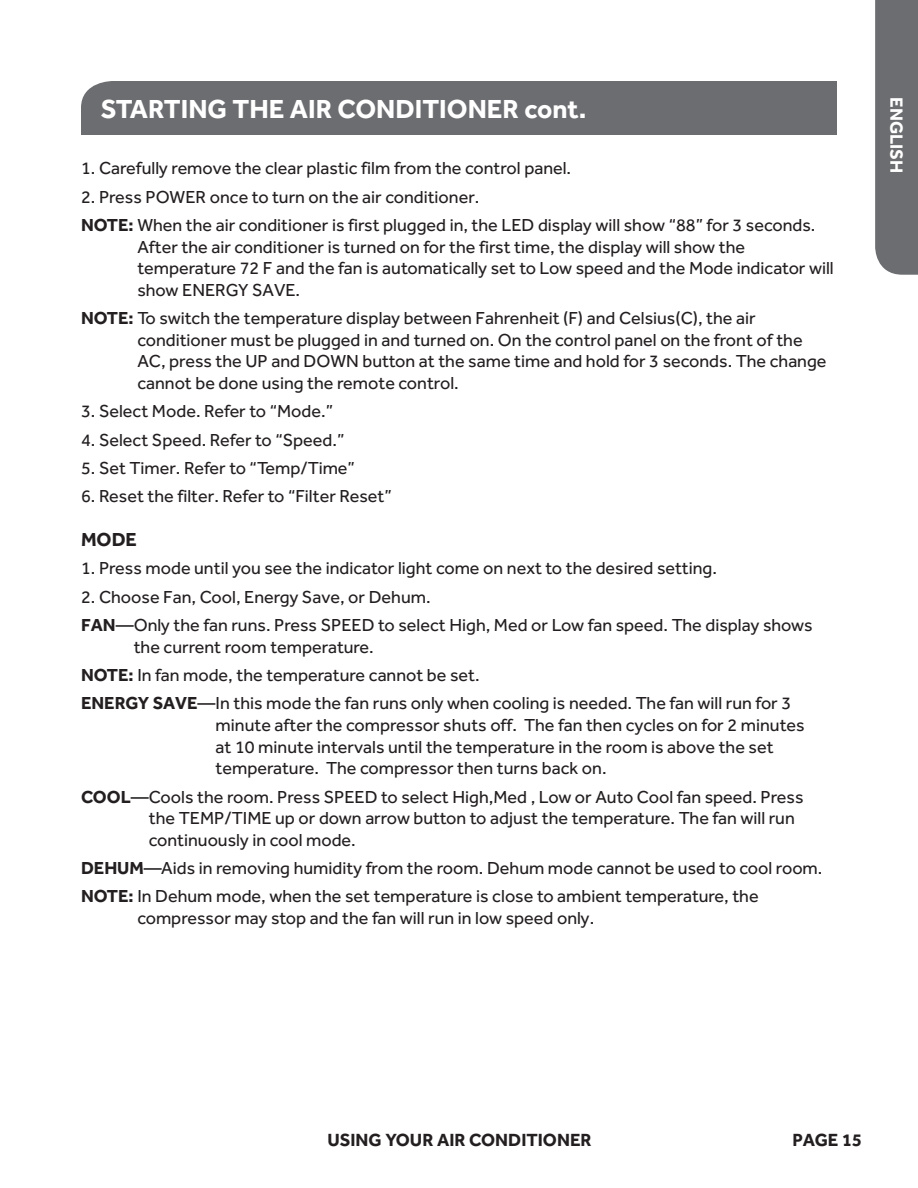
<style>
.page{position:relative;width:918px;height:1188px;background:#fff}
.page>*{position:absolute;margin:0;border:0;box-sizing:border-box;transform-origin:0 0}
.t1{font:700 27px "Effra";color:#fff}
.t2{font:700 19.5px "Effra";color:#231f20}
.t3{font:700 18.15px "Effra";color:#231f20}
.t4{font:700 18.15px "Effra";color:#fff}
.t5{font:18px/21.6px "Effra";color:#231f20}
.s1{font-weight:700}
</style>
<div class="page">
<div style="left:875px;top:0;width:43px;height:275px;background:#6c6d70"></div>
<div style="left:81px;top:81px;width:756px;height:54px;background:#6c6d70"></div>
<h1 class="t1" style="left:101px;top:92px;width:487px">STARTING THE AIR CONDITIONER cont.</h1>
<p class="t5" style="left:81px;top:157px;width:492px">1. Carefully remove the clear plastic film from the control panel.</p>
<p class="t5" style="left:81px;top:182px;width:736px;line-height:28.3px">2. Press POWER once to turn on the air conditioner.<br><span class="s1">NOTE:</span> When the air conditioner is first plugged in, the LED display will show “88” for 3 seconds.</p>
<p class="t5" style="left:137px;top:236px;width:698px">After the air conditioner is turned on for the first time, the display will show the temperature 72 F and the fan is automatically set to Low speed and the Mode indicator will show ENERGY SAVE.</p>
<p class="t5" style="left:137px;top:307px;width:691px;text-indent:-56px"><span class="s1">NOTE:</span> To switch the temperature display between Fahrenheit (F) and Celsius(C), the air conditioner must be plugged in and turned on. On the control panel on the front of the AC, press the UP and DOWN button at the same time and hold for 3 seconds. The change cannot be done using the remote control.</p>
<p class="t5" style="left:81px;top:400px;width:254px">3. Select Mode. Refer to “Mode.”</p>
<p class="t5" style="left:81px;top:429px;width:265px">4. Select Speed. Refer to “Speed.”</p>
<p class="t5" style="left:81px;top:457px;width:275px">5. Set Timer. Refer to “Temp/Time”</p>
<p class="t5" style="left:81px;top:485px;width:312px">6. Reset the filter. Refer to “Filter Reset”</p>
<p class="t2" style="left:81px;top:528px;width:57px">MODE</p>
<p class="t5" style="left:81px;top:557px;width:637px">1. Press mode until you see the indicator light come on next to the desired setting.</p>
<p class="t5" style="left:81px;top:582px;width:733px;line-height:28.3px">2. Choose Fan, Cool, Energy Save, or Dehum.<br><span class="s1">FAN</span>—Only the fan runs. Press SPEED to select High, Med or Low fan speed. The display shows</p>
<p class="t5" style="left:81px;top:632px;width:712px;line-height:28.3px;text-indent:53px">the current room temperature.<br><span class="s1">NOTE:</span> In fan mode, the temperature cannot be set.<br><span class="s1">ENERGY SAVE</span>—In this mode the fan runs only when cooling is needed. The fan will run for 3</p>
<p class="t5" style="left:216px;top:714px;width:591px">minute after the compressor shuts off. The fan then cycles on for 2 minutes at 10 minute intervals until the temperature in the room is above the set temperature. The compressor then turns back on.</p>
<p class="t5" style="left:149px;top:785px;width:656px;text-indent:-68px"><span class="s1">COOL</span>—Cools the room. Press SPEED to select High,Med , Low or Auto Cool fan speed. Press the TEMP/TIME up or down arrow button to adjust the temperature. The fan will run continuously in cool mode.</p>
<p class="t5" style="left:81px;top:854px;width:743px;line-height:28.3px"><span class="s1">DEHUM</span>—Aids in removing humidity from the room. Dehum mode cannot be used to cool room.<br><span class="s1">NOTE:</span> In Dehum mode, when the set temperature is close to ambient temperature, the</p>
<p class="t5" style="left:137px;top:907px;width:458px">compressor may stop and the fan will run in low speed only.</p>
<p class="t4" style="left:908px;top:97px;width:77px;rotate:90deg">ENGLISH</p>
<p class="t3" style="left:327px;top:1129px;width:266px">USING YOUR AIR CONDITIONER</p>
<p class="t3" style="left:792px;top:1129px;width:71px">PAGE 15</p>
</div>
